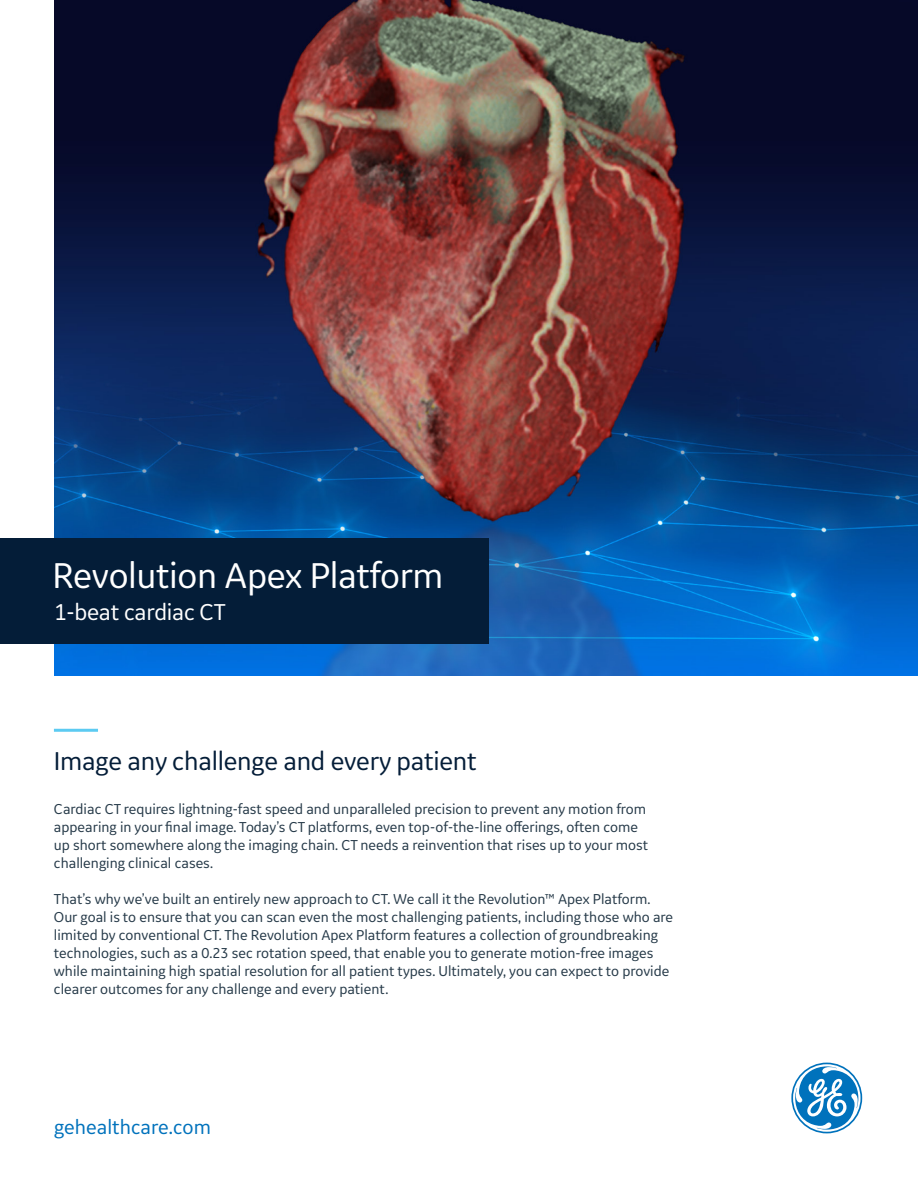
<style>
.page{position:relative;width:918px;height:1188px;background:#fff}
.page>*{position:absolute;margin:0;border:0;box-sizing:border-box;transform-origin:0 0}
.t1{font:37.5px "GE Inspira Sans";letter-spacing:-.01em;color:#fff}
.t2{font:27px "GE Inspira Sans";letter-spacing:-.01em;color:#041d38}
.t3{font:24px "GE Inspira Sans";letter-spacing:-.01em;color:#fff}
.t4{font:21px "GE Inspira Sans";color:#0072bc}
.t5{font:15px/18px "GE Inspira Sans";color:#253948}
</style>
<div class="page">
<img style="left:54px;top:0;width:864px;height:676px">
<svg style="left:791px;top:1063px;width:71px;height:70px"></svg>
<div style="left:0;top:538px;width:489px;height:106px;background:#041d38"></div>
<hr style="left:54px;top:729px;width:44px;height:3px;background:#5ccbf2">
<p class="t1" style="left:52px;top:552px;width:393px">Revolution Apex Platform</p>
<p class="t3" style="left:54px;top:597px;width:173px">1-beat cardiac CT</p>
<p class="t2" style="left:54px;top:745px;width:424px">Image any challenge and every patient</p>
<p class="t5" style="left:54px;top:799px;width:596px">Cardiac CT requires lightning-fast speed and unparalleled precision to prevent any motion from appearing in your final image. Today’s CT platforms, even top-of-the-line offerings, often come up short somewhere along the imaging chain. CT needs a reinvention that rises up to your most challenging clinical cases.</p>
<p class="t5" style="left:54px;top:889px;width:621px">That’s why we’ve built an entirely new approach to CT. We call it the Revolution™ Apex Platform.<br>Our goal is to ensure that you can scan even the most challenging patients, including those who are limited by conventional CT. The Revolution Apex Platform features a collection of groundbreaking technologies, such as a 0.23 sec rotation speed, that enable you to generate motion-free images while maintaining high spatial resolution for all patient types. Ultimately, you can expect to provide clearer outcomes for any challenge and every patient.</p>
<p class="t4" style="left:54px;top:1114px;width:159px">gehealthcare.com</p>
</div>
